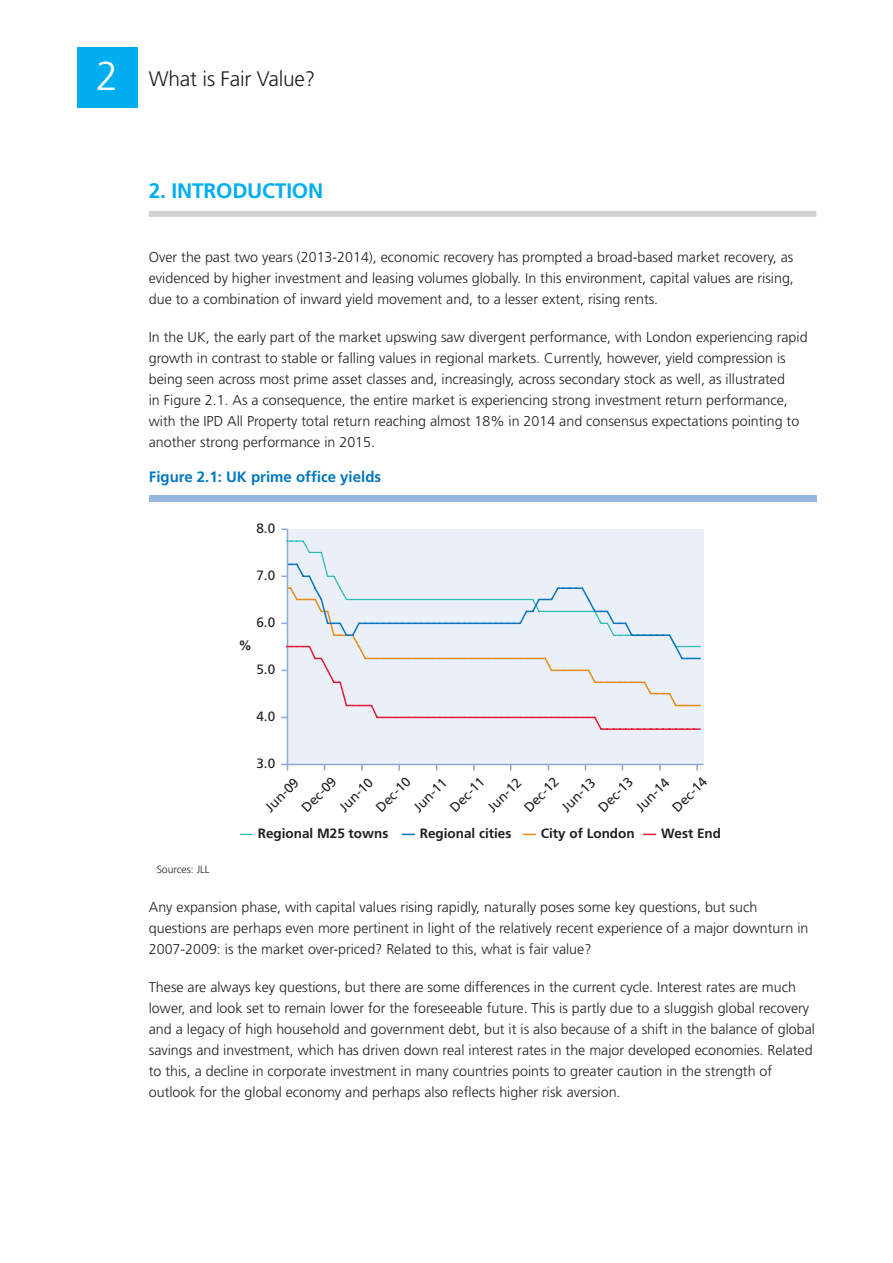
<style>
.page{position:relative;width:893px;height:1263px;background:#fff}
.page>*{position:absolute;margin:0;border:0;box-sizing:border-box;transform-origin:0 0}
.t1{font:300 21px "Frutiger";letter-spacing:-.01em;color:#231f20}
.Page_title{font:700 21px "Frutiger";letter-spacing:-.01em;color:#00aeef}
.Table_figure{font:700 15px "Frutiger";color:#0077c0}
.Body_copy{font:300 14.25px/21px "Frutiger";color:#231f20}
.t2{font:13.5px "Frutiger";color:#231f20}
.t3{font:700 13.5px "Frutiger";color:#231f20}
.Source{font:300 10.5px "Frutiger";color:#231f20}
.s1{font-size:40.5px;color:#fff}
</style>
<div class="page">
<div style="left:77px;top:47px;width:60px;height:61px;background:#00aeef"></div>
<div style="left:149px;top:211px;width:667px;height:6px;background:#d1d2d4"></div>
<div style="left:149px;top:496px;width:667px;height:6px;background:#94b7e0"></div>
<div style="left:287px;top:529px;width:416px;height:235px;background:#eaeff8"></div>
<hr style="left:287px;top:529px;width:1px;height:235px;background:#8eacd9">
<svg style="left:281px;top:528px;width:7px;height:2px"></svg>
<hr style="left:287px;top:764px;width:416px;height:1px;background:#8eacd9">
<svg style="left:281px;top:764px;width:7px;height:6px"></svg>
<svg style="left:281px;top:562px;width:420px;height:169px"></svg>
<svg style="left:523px;top:834px;width:12px;height:1px"></svg>
<svg style="left:644px;top:834px;width:12px;height:1px"></svg>
<svg style="left:240px;top:834px;width:12px;height:1px"></svg>
<svg style="left:402px;top:834px;width:12px;height:1px"></svg>
<p class="t1" style="left:96px;top:66px;width:221px"><span class="s1">2</span> What is Fair Value?</p>
<p class="Page_title" style="left:149px;top:178px;width:176px">2. INTRODUCTION</p>
<p class="Body_copy" style="left:149px;top:247px;width:647px;text-align:justify">Over the past two years (2013-2014), economic recovery has prompted a broad-based market recovery, as evidenced by higher investment and leasing volumes globally. In this environment, capital values are rising, due to a combination of inward yield movement and, to a lesser extent, rising rents.</p>
<p class="Body_copy" style="left:149px;top:327px;width:660px">In the UK, the early part of the market upswing saw divergent performance, with London experiencing rapid growth in contrast to stable or falling values in regional markets. Currently, however, yield compression is being seen across most prime asset classes and, increasingly, across secondary stock as well, as illustrated<br>in Figure 2.1. As a consequence, the entire market is experiencing strong investment return performance, with the IPD All Property total return reaching almost 18% in 2014 and consensus expectations pointing to another strong performance in 2015.</p>
<p class="Table_figure" style="left:149px;top:468px;width:234px">Figure 2.1: UK prime office yields</p>
<p class="t2" style="left:256px;top:520px;width:20px">8.0</p>
<p class="t2" style="left:256px;top:567px;width:20px">7.0</p>
<p class="t2" style="left:256px;top:614px;width:20px">6.0</p>
<p class="t3" style="left:239px;top:637px;width:15px">%</p>
<p class="t2" style="left:256px;top:661px;width:20px">5.0</p>
<p class="t2" style="left:256px;top:708px;width:20px">4.0</p>
<p class="t2" style="left:256px;top:755px;width:20px">3.0</p>
<p class="t2" style="left:262px;top:804px;width:43px;rotate:-45deg">Jun-09</p>
<p class="t2" style="left:298px;top:804px;width:44px;rotate:-45deg">Dec-09</p>
<p class="t2" style="left:336px;top:804px;width:43px;rotate:-45deg">Jun-10</p>
<p class="t2" style="left:372px;top:804px;width:44px;rotate:-45deg">Dec-10</p>
<p class="t2" style="left:410px;top:804px;width:43px;rotate:-45deg">Jun-11</p>
<p class="t2" style="left:447px;top:804px;width:44px;rotate:-45deg">Dec-11</p>
<p class="t2" style="left:484px;top:804px;width:43px;rotate:-45deg">Jun-12</p>
<p class="t2" style="left:521px;top:804px;width:44px;rotate:-45deg">Dec-12</p>
<p class="t2" style="left:558px;top:804px;width:43px;rotate:-45deg">Jun-13</p>
<p class="t2" style="left:595px;top:804px;width:44px;rotate:-45deg">Dec-13</p>
<p class="t2" style="left:632px;top:804px;width:43px;rotate:-45deg">Jun-14</p>
<p class="t2" style="left:669px;top:804px;width:44px;rotate:-45deg">Dec-14</p>
<p class="t3" style="left:258px;top:826px;width:132px">Regional M25 towns</p>
<p class="t3" style="left:420px;top:826px;width:93px">Regional cities</p>
<p class="t3" style="left:541px;top:826px;width:95px">City of London</p>
<p class="t3" style="left:661px;top:826px;width:62px">West End</p>
<p class="Source" style="left:157px;top:863px;width:54px">Sources: JLL</p>
<p class="Body_copy" style="left:149px;top:896px;width:661px">Any expansion phase, with capital values rising rapidly, naturally poses some key questions, but such questions are perhaps even more pertinent in light of the relatively recent experience of a major downturn in<br>2007-2009: is the market over-priced? Related to this, what is fair value?</p>
<p class="Body_copy" style="left:149px;top:976px;width:668px">These are always key questions, but there are some differences in the current cycle. Interest rates are much lower, and look set to remain lower for the foreseeable future. This is partly due to a sluggish global recovery and a legacy of high household and government debt, but it is also because of a shift in the balance of global savings and investment, which has driven down real interest rates in the major developed economies. Related to this, a decline in corporate investment in many countries points to greater caution in the strength of outlook for the global economy and perhaps also reflects higher risk aversion.</p>
</div>
